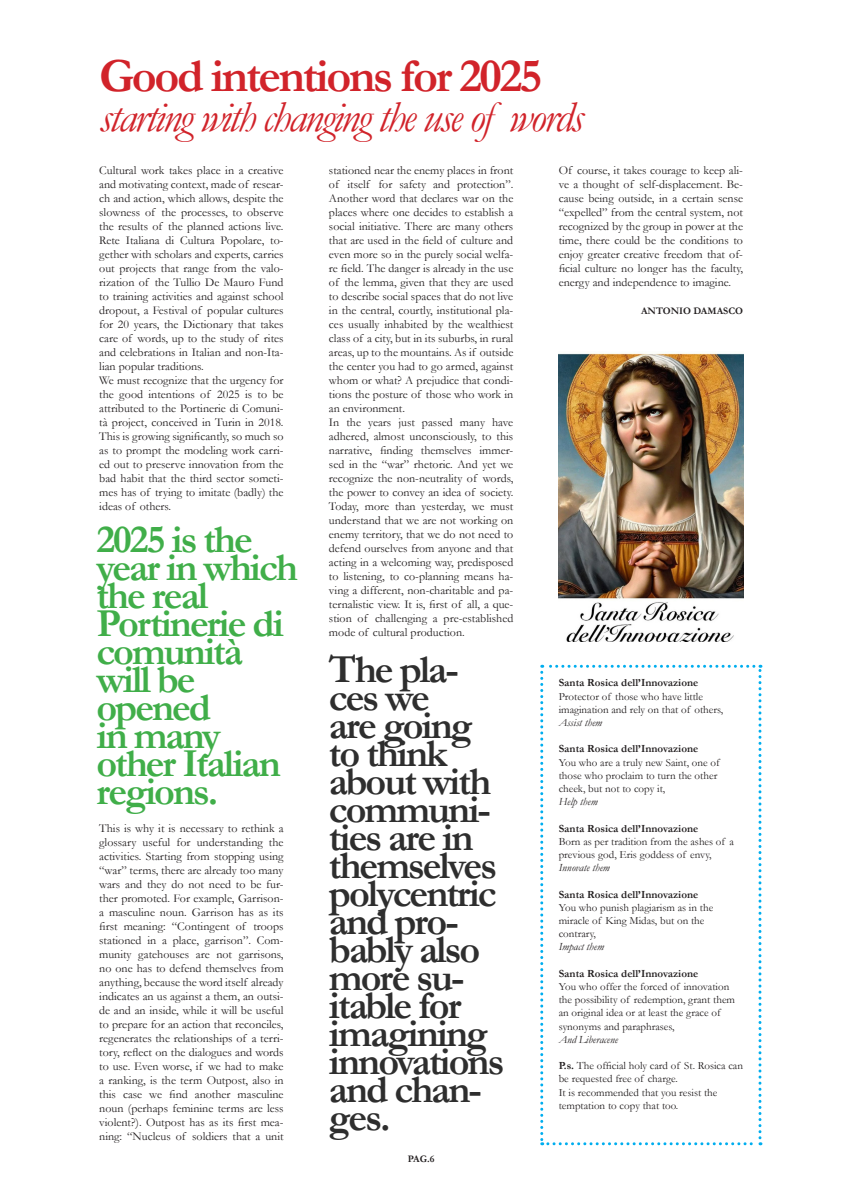
<style>
.page{position:relative;width:848px;height:1202px;background:#fff}
.page>*{position:absolute;margin:0;border:0;box-sizing:border-box;transform-origin:0 0}
.t1{font:700 48px "Garamond";letter-spacing:-.05em;color:#d1232a}
.t2{font:italic 44px "Garamond";letter-spacing:-.05em;color:#d1232a}
.testo{font:700 40px "Garamond";letter-spacing:-.05em;color:#2e2e2e}
.testo-2{font:700 40px "Garamond";letter-spacing:-.05em;color:#40ae49}
.testo-3{font:12px/14px "Garamond";color:#231f20;text-align:justify}
.t3{font:11px/13.2px "Garamond";color:#231f20}
.t4{font:700 11px "Garamond";color:#231f20}
.t5{font:italic 11px "Garamond";color:#231f20}
.testo-4{font:700 10px "Garamond";color:#231f20}
.s1{font-weight:700}
</style>
<div class="page">
<img style="left:558px;top:352px;width:185px;height:289px">
<svg style="left:540px;top:665px;width:221px;height:480px"></svg>
<p class="t1" style="left:99px;top:43px;width:444px">Good intentions for 2025</p>
<p class="t2" style="left:99px;top:87px;width:486px">starting with changing the use of words</p>
<p class="testo-3" style="left:99px;top:163px;width:186px">Cultural work takes place in a creative and motivating context, made of resear&shy;ch and action, which allows, despite the slowness of the processes, to observe the results of the planned actions live.<br>Rete Italiana di Cultura Popolare, to&shy;gether with scholars and experts, carries out projects that range from the valo&shy;rization of the Tullio De Mauro Fund to training activities and against school dropout, a Festival of popular cultures for 20 years, the Dictionary that takes care of words, up to the study of rites and celebrations in Italian and non-Ita&shy;lian popular traditions.</p>
<p class="testo-3" style="left:99px;top:373px;width:186px">We must recognize that the urgency for the good intentions of 2025 is to be attributed to the Portinerie di Comuni&shy;tà project, conceived in Turin in 2018.<br>This is growing significantly, so much so as to prompt the modeling work carri&shy;ed out to preserve innovation from the bad habit that the third sector someti&shy;mes has of trying to imitate (badly) the ideas of others.</p>
<p class="testo-3" style="left:329px;top:163px;width:186px">stationed near the enemy places in front of itself for safety and protection”.<br>Another word that declares war on the places where one decides to establish a social initiative. There are many others that are used in the field of culture and even more so in the purely social welfa&shy;re field. The danger is already in the use of the lemma, given that they are used to describe social spaces that do not live in the central, courtly, institutional pla&shy;ces usually inhabited by the wealthiest class of a city, but in its suburbs, in rural areas, up to the mountains. As if outside the center you had to go armed, against whom or what? A prejudice that condi&shy;tions the posture of those who work in an environment.</p>
<p class="testo-3" style="left:329px;top:415px;width:186px">In the years just passed many have adhered, almost unconsciously, to this narrative, finding themselves immer&shy;sed in the “war” rhetoric. And yet we recognize the non-neutrality of words, the power to convey an idea of society.<br>Today, more than yesterday, we must understand that we are not working on enemy territory, that we do not need to defend ourselves from anyone and that acting in a welcoming way, predisposed to listening, to co-planning means ha&shy;ving a different, non-charitable and pa&shy;ternalistic view. It is, first of all, a que&shy;stion of challenging a pre-established mode of cultural production.</p>
<p class="testo" style="left:329px;top:642px;width:131px">The pla-</p>
<p class="testo" style="left:329px;top:670px;width:102px">ces we</p>
<p class="testo" style="left:329px;top:698px;width:145px">are going</p>
<p class="testo-3" style="left:558px;top:163px;width:186px">Of course, it takes courage to keep ali&shy;ve a thought of self-displacement. Be&shy;cause being outside, in a certain sense “expelled” from the central system, not recognized by the group in power at the time, there could be the conditions to enjoy greater creative freedom that of&shy;ficial culture no longer has the faculty, energy and independence to imagine.</p>
<p class="testo-4" style="left:641px;top:304px;width:103px">ANTONIO DAMASCO</p>
<p class="testo-2" style="left:96px;top:512px;width:158px">2025 is the</p>
<p class="testo-2" style="left:96px;top:540px;width:203px">year in which</p>
<p class="testo-2" style="left:96px;top:568px;width:113px">the real</p>
<p class="testo-2" style="left:96px;top:596px;width:189px">Portinerie di</p>
<p class="testo-2" style="left:96px;top:624px;width:148px">comunità</p>
<p class="testo-2" style="left:96px;top:652px;width:101px">will be</p>
<p class="testo-2" style="left:96px;top:680px;width:116px">opened</p>
<p class="t4" style="left:558px;top:675px;width:141px">Santa Rosica dell’Innovazione</p>
<p class="t3" style="left:558px;top:689px;width:166px">Protector of those who have little imagination and rely on that of others,</p>
<p class="t5" style="left:558px;top:715px;width:45px">Assist them</p>
<p class="t4" style="left:558px;top:741px;width:141px">Santa Rosica dell’Innovazione</p>
<p class="t3" style="left:558px;top:755px;width:162px">You who are a truly new Saint, one of those who proclaim to turn the other cheek, but not to copy it,</p>
<p class="t5" style="left:558px;top:794px;width:40px">Help them</p>
<p class="t4" style="left:558px;top:821px;width:141px">Santa Rosica dell’Innovazione</p>
<p class="t3" style="left:558px;top:834px;width:177px">Born as per tradition from the ashes of a previous god, Eris goddess of envy,</p>
<p class="t5" style="left:558px;top:860px;width:53px">Innovate them</p>
<p class="t4" style="left:558px;top:887px;width:141px">Santa Rosica dell’Innovazione</p>
<p class="t3" style="left:558px;top:900px;width:156px">You who punish plagiarism as in the miracle of King Midas, but on the contrary,</p>
<p class="t5" style="left:558px;top:939px;width:47px">Impact them</p>
<p class="t4" style="left:558px;top:966px;width:141px">Santa Rosica dell’Innovazione</p>
<p class="t3" style="left:558px;top:980px;width:178px">You who offer the forced of innovation the possibility of redemption, grant them an original idea or at least the grace of synonyms and paraphrases,</p>
<p class="t5" style="left:558px;top:1032px;width:61px">And Liberacene</p>
<p class="t3" style="left:558px;top:1059px;width:186px"><span class="s1">P.s.</span> The official holy card of St. Rosica can be requested free of charge.</p>
<p class="t3" style="left:558px;top:1085px;width:160px">It is recommended that you resist the temptation to copy that too.</p>
<p class="testo-2" style="left:96px;top:708px;width:126px">in many</p>
<p class="testo" style="left:329px;top:726px;width:120px">to think</p>
<p class="testo" style="left:329px;top:754px;width:164px">about with</p>
<p class="testo" style="left:329px;top:782px;width:163px">communi-</p>
<p class="testo" style="left:329px;top:810px;width:146px">ties are in</p>
<p class="testo" style="left:329px;top:838px;width:170px">themselves</p>
<p class="testo" style="left:329px;top:866px;width:169px">polycentric</p>
<p class="testo-2" style="left:96px;top:736px;width:186px">other Italian</p>
<p class="testo-2" style="left:96px;top:764px;width:123px">regions.</p>
<p class="testo-3" style="left:99px;top:821px;width:186px">This is why it is necessary to rethink a glossary useful for understanding the activities. Starting from stopping using “war” terms, there are already too many wars and they do not need to be fur&shy;ther promoted. For example, Garrison&shy;a masculine noun. Garrison has as its first meaning: “Contingent of troops stationed in a place, garrison”. Com&shy;munity gatehouses are not garrisons, no one has to defend themselves from anything, because the word itself already indicates an us against a them, an outsi&shy;de and an inside, while it will be useful to prepare for an action that reconciles, regenerates the relationships of a terri&shy;tory, reflect on the dialogues and words to use. Even worse, if we had to make a ranking, is the term Outpost, also in this case we find another masculine noun (perhaps feminine terms are less violent?). Outpost has as its first mea&shy;ning: “Nucleus of soldiers that a unit</p>
<p class="testo" style="left:329px;top:894px;width:131px">and pro-</p>
<p class="testo" style="left:329px;top:922px;width:153px">bably also</p>
<p class="testo" style="left:329px;top:950px;width:137px">more su-</p>
<p class="testo" style="left:329px;top:978px;width:134px">itable for</p>
<p class="testo" style="left:329px;top:1006px;width:160px">imagining</p>
<p class="testo" style="left:329px;top:1034px;width:177px">innovations</p>
<p class="testo" style="left:329px;top:1062px;width:154px">and chan-</p>
<p class="testo" style="left:329px;top:1090px;width:63px">ges.</p>
<p class="testo-4" style="left:408px;top:1152px;width:28px">PAG.6</p>
</div>
